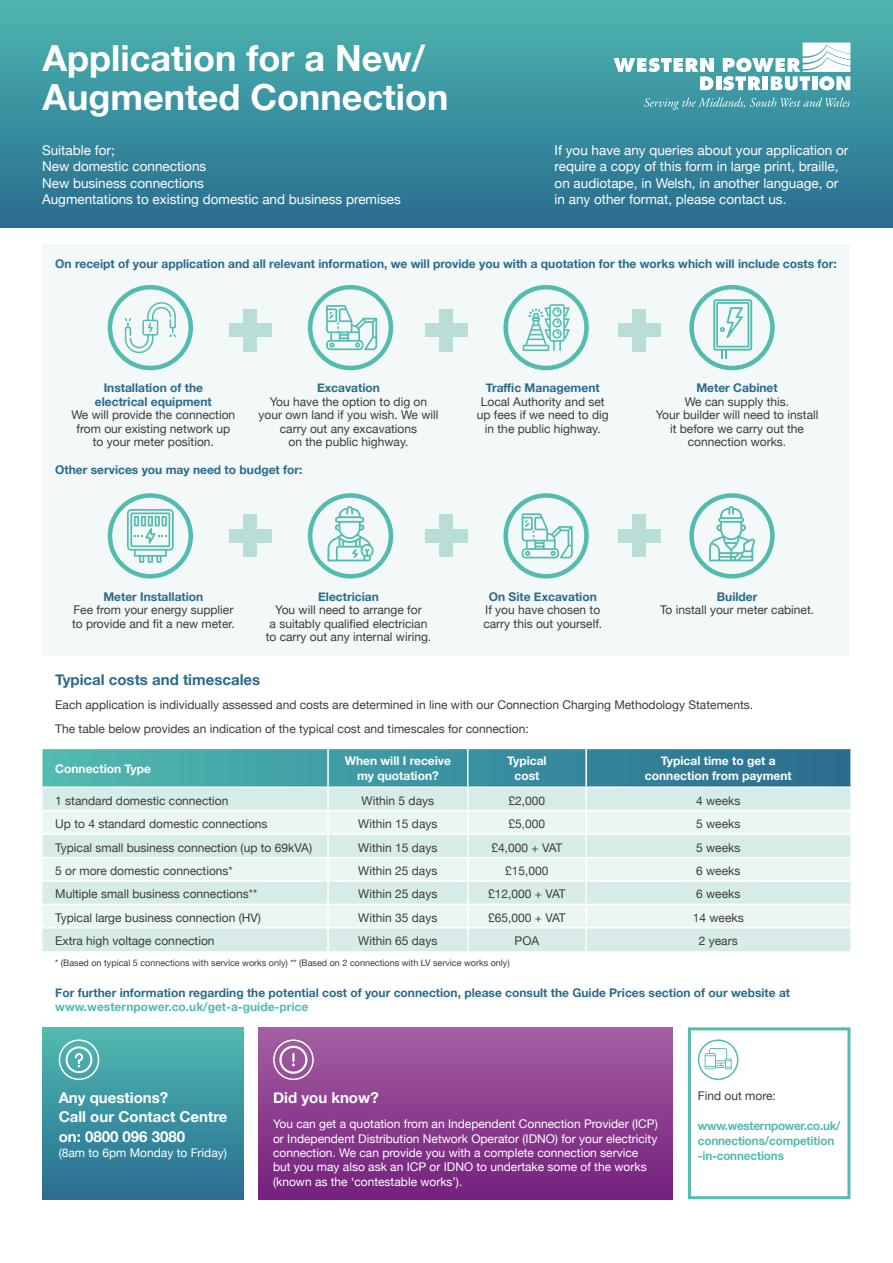
<style>
.page{position:relative;width:893px;height:1263px;background:#fff}
.page>*{position:absolute;margin:0;border:0;box-sizing:border-box;transform-origin:0 0}
.t1{font:700 36px/39px "Helvetica Neue";color:#fff}
.t2{font:700 15px/19.5px "Helvetica Neue";color:#fff}
.t3{font:700 15px "Helvetica Neue";color:#2b6a8d}
.t4{font:13.5px/16.5px "Helvetica Neue";color:#fff}
.t5{font:12px/13.5px "Helvetica Neue";color:#3c3c3b;text-align:center}
.t6{font:700 12px/13.5px "Helvetica Neue";color:#2b6a8d;text-align:center}
.t7{font:12px/14.4px "Helvetica Neue";color:#fff}
.t8{font:700 12px/15px "Helvetica Neue";letter-spacing:-.01em;color:#53bbaf}
.t9{font:700 12px/14.4px "Helvetica Neue";color:#fff;text-align:center}
.t10{font:9px "Helvetica Neue";color:#3c3c3b}
</style>
<div class="page">
<div style="left:0;top:0;width:893px;height:227px;background:linear-gradient(to bottom,#4db6af,#296c90)"></div>
<svg style="left:613px;top:58px;width:101px;height:32px"></svg>
<div style="left:716px;top:76px;width:5px;height:14px;background:#fff"></div>
<svg style="left:723px;top:43px;width:127px;height:47px"></svg>
<svg style="left:644px;top:98px;width:206px;height:12px;background:#59a5b0"></svg>
<div style="left:43px;top:244px;width:807px;height:412px;background:#f2f9f8"></div>
<div style="left:243px;top:309px;width:14px;height:42px;background:#b9ded8"></div>
<div style="left:229px;top:323px;width:43px;height:14px;background:#b9ded8"></div>
<div style="left:439px;top:309px;width:14px;height:42px;background:#b9ded8"></div>
<div style="left:425px;top:323px;width:43px;height:14px;background:#b9ded8"></div>
<div style="left:632px;top:309px;width:14px;height:42px;background:#b9ded8"></div>
<div style="left:618px;top:323px;width:42px;height:14px;background:#b9ded8"></div>
<div style="left:308px;top:285px;width:85px;height:85px;border:4px solid #53bbaf;border-radius:50%"></div>
<svg style="left:326px;top:305px;width:51px;height:45px"></svg>
<div style="left:108px;top:285px;width:85px;height:85px;border:4px solid #53bbaf;border-radius:50%"></div>
<svg style="left:125px;top:302px;width:51px;height:51px"></svg>
<div style="left:503px;top:285px;width:86px;height:85px;border:4px solid #53bbaf;border-radius:50%"></div>
<svg style="left:523px;top:304px;width:46px;height:47px"></svg>
<div style="left:689px;top:285px;width:86px;height:85px;border:4px solid #53bbaf;border-radius:50%"></div>
<svg style="left:713px;top:299px;width:39px;height:60px"></svg>
<div style="left:243px;top:515px;width:14px;height:42px;background:#b9ded8"></div>
<div style="left:229px;top:529px;width:43px;height:14px;background:#b9ded8"></div>
<div style="left:439px;top:515px;width:14px;height:42px;background:#b9ded8"></div>
<div style="left:425px;top:529px;width:43px;height:14px;background:#b9ded8"></div>
<div style="left:632px;top:515px;width:14px;height:42px;background:#b9ded8"></div>
<div style="left:618px;top:529px;width:42px;height:14px;background:#b9ded8"></div>
<div style="left:108px;top:493px;width:85px;height:85px;border:4px solid #53bbaf;border-radius:50%"></div>
<svg style="left:127px;top:509px;width:47px;height:54px"></svg>
<div style="left:503px;top:493px;width:86px;height:85px;border:4px solid #53bbaf;border-radius:50%"></div>
<svg style="left:522px;top:513px;width:51px;height:45px"></svg>
<div style="left:308px;top:493px;width:85px;height:85px;border:4px solid #53bbaf;border-radius:50%"></div>
<svg style="left:327px;top:506px;width:47px;height:55px"></svg>
<div style="left:689px;top:493px;width:86px;height:85px;border:4px solid #53bbaf;border-radius:50%"></div>
<svg style="left:709px;top:506px;width:46px;height:55px"></svg>
<div style="left:688px;top:1027px;width:162px;height:172px;border:3px solid #53bbaf"></div>
<div style="left:258px;top:1027px;width:415px;height:172px;background:linear-gradient(to bottom,#a560a2,#74207d)"></div>
<div style="left:43px;top:1027px;width:200px;height:172px;background:linear-gradient(to bottom,#51bbb2,#286d90)"></div>
<div style="left:59px;top:1039px;width:40px;height:41px;border:2px solid #fff;border-radius:50%"></div>
<svg style="left:66px;top:1046px;width:26px;height:27px"></svg>
<div style="left:273px;top:1039px;width:41px;height:41px;border:2px solid #fff;border-radius:50%"></div>
<svg style="left:279px;top:1046px;width:28px;height:28px"></svg>
<div style="left:698px;top:1039px;width:40px;height:41px;border:2px solid #53bbaf;border-radius:50%"></div>
<svg style="left:705px;top:1048px;width:27px;height:21px"></svg>
<svg style="left:43px;top:749px;width:807px;height:202px;background:#c3dfdf"></svg>
<hr style="left:586px;top:927px;width:264px;height:1px;background:#fff">
<hr style="left:585px;top:928px;width:2px;height:23px;background:#fff">
<h1 class="t1" style="left:43px;top:40px;width:407px">Application for a New/<br>Augmented Connection</h1>
<p class="t4" style="left:42px;top:142px;width:360px">Suitable for;<br>New domestic connections<br>New business connections<br>Augmentations to existing domestic and business premises</p>
<p class="t4" style="left:555px;top:142px;width:295px">If you have any queries about your application or require a copy of this form in large print, braille, on audiotape, in Welsh, in another language, or in any other format, please contact us.</p>
<p class="t6" style="left:55px;top:257px;width:783px">On receipt of your application and all relevant information, we will provide you with a quotation for the works which will include costs for:</p>
<p class="t6" style="left:95px;top:382px;width:118px">Installation of the electrical equipment</p>
<p class="t5" style="left:71px;top:409px;width:165px">We will provide the connection from our existing network up to your meter position.</p>
<p class="t6" style="left:317px;top:382px;width:64px">Excavation</p>
<p class="t5" style="left:258px;top:396px;width:181px">You have the option to dig on your own land if you wish. We will carry out any excavations<br>on the public highway.</p>
<p class="t6" style="left:55px;top:463px;width:249px">Other services you may need to budget for:</p>
<p class="t6" style="left:486px;top:382px;width:115px">Traffic Management</p>
<p class="t5" style="left:477px;top:396px;width:134px">Local Authority and set up fees if we need to dig in the public highway.</p>
<p class="t6" style="left:103px;top:590px;width:101px">Meter Installation</p>
<p class="t5" style="left:72px;top:604px;width:164px;text-align:left">Fee from your energy supplier to provide and fit a new meter.</p>
<p class="t6" style="left:318px;top:590px;width:62px">Electrician</p>
<p class="t5" style="left:266px;top:604px;width:167px">You will need to arrange for<br>a suitably qualified electrician to carry out any internal wiring.</p>
<p class="t6" style="left:489px;top:590px;width:110px">On Site Excavation</p>
<p class="t5" style="left:483px;top:604px;width:120px;text-align:left">If you have chosen to carry this out yourself.</p>
<p class="t6" style="left:696px;top:382px;width:83px">Meter Cabinet</p>
<p class="t5" style="left:656px;top:396px;width:164px">We can supply this.<br>Your builder will need to install it before we carry out the connection works.</p>
<p class="t6" style="left:717px;top:590px;width:42px">Builder</p>
<p class="t5" style="left:660px;top:604px;width:156px">To install your meter cabinet.</p>
<p class="t3" style="left:55px;top:667px;width:206px">Typical costs and timescales</p>
<p class="t5" style="left:55px;top:693px;width:699px;line-height:24px;text-align:left">Each application is individually assessed and costs are determined in line with our Connection Charging Methodology Statements.<br>The table below provides an indication of the typical cost and timescales for connection:</p>
<p class="t9" style="left:55px;top:761px;width:97px">Connection Type</p>
<p class="t9" style="left:345px;top:754px;width:108px">When will I receive my quotation?</p>
<p class="t9" style="left:507px;top:754px;width:41px">Typical cost</p>
<p class="t9" style="left:645px;top:754px;width:148px">Typical time to get a connection from payment</p>
<p class="t5" style="left:55px;top:794px;width:175px">1 standard domestic connection</p>
<p class="t5" style="left:362px;top:794px;width:74px">Within 5 days</p>
<p class="t5" style="left:509px;top:794px;width:38px">£2,000</p>
<p class="t5" style="left:696px;top:794px;width:46px">4 weeks</p>
<p class="t5" style="left:55px;top:818px;width:214px">Up to 4 standard domestic connections</p>
<p class="t5" style="left:358px;top:818px;width:81px">Within 15 days</p>
<p class="t5" style="left:509px;top:818px;width:38px">£5,000</p>
<p class="t5" style="left:696px;top:818px;width:46px">5 weeks</p>
<p class="t5" style="left:55px;top:841px;width:258px">Typical small business connection (up to 69kVA)</p>
<p class="t5" style="left:358px;top:841px;width:81px">Within 15 days</p>
<p class="t5" style="left:491px;top:841px;width:72px">£4,000 + VAT</p>
<p class="t5" style="left:696px;top:841px;width:46px">5 weeks</p>
<p class="t5" style="left:55px;top:865px;width:179px">5 or more domestic connections*</p>
<p class="t5" style="left:358px;top:865px;width:81px">Within 25 days</p>
<p class="t5" style="left:505px;top:865px;width:45px">£15,000</p>
<p class="t5" style="left:696px;top:865px;width:46px">6 weeks</p>
<p class="t5" style="left:55px;top:888px;width:204px">Multiple small business connections**</p>
<p class="t5" style="left:358px;top:888px;width:81px">Within 25 days</p>
<p class="t5" style="left:488px;top:888px;width:79px">£12,000 + VAT</p>
<p class="t5" style="left:696px;top:888px;width:46px">6 weeks</p>
<p class="t5" style="left:55px;top:911px;width:207px">Typical large business connection (HV)</p>
<p class="t5" style="left:358px;top:911px;width:81px">Within 35 days</p>
<p class="t5" style="left:488px;top:911px;width:79px">£65,000 + VAT</p>
<p class="t5" style="left:693px;top:911px;width:52px">14 weeks</p>
<p class="t5" style="left:55px;top:935px;width:161px">Extra high voltage connection</p>
<p class="t5" style="left:358px;top:935px;width:81px">Within 65 days</p>
<p class="t5" style="left:515px;top:935px;width:26px">POA</p>
<p class="t5" style="left:699px;top:935px;width:40px">2 years</p>
<p class="t10" style="left:55px;top:956px;width:456px">* (Based on typical 5 connections with service works only) ** (Based on 2 connections with LV service works only)</p>
<p class="t6" style="left:55px;top:986px;width:736px">For further information regarding the potential cost of your connection, please consult the Guide Prices section of our website at</p>
<p class="t8" style="left:55px;top:999px;width:255px">www.westernpower.co.uk/get-a-guide-price</p>
<p class="t2" style="left:59px;top:1088px;width:170px">Any questions?<br>Call our Contact Centre on: 0800 096 3080</p>
<p class="t7" style="left:59px;top:1146px;width:170px">(8am to 6pm Monday to Friday)</p>
<p class="t2" style="left:273px;top:1088px;width:107px">Did you know?</p>
<p class="t7" style="left:273px;top:1117px;width:386px">You can get a quotation from an Independent Connection Provider (ICP) or Independent Distribution Network Operator (IDNO) for your electricity connection. We can provide you with a complete connection service but you may also ask an ICP or IDNO to undertake some of the works (known as the ‘contestable works’).</p>
<p class="t5" style="left:698px;top:1089px;width:80px">Find out more:</p>
<p class="t8" style="left:698px;top:1118px;width:144px">www.westernpower.co.uk/ connections/competition -in-connections</p>
</div>
